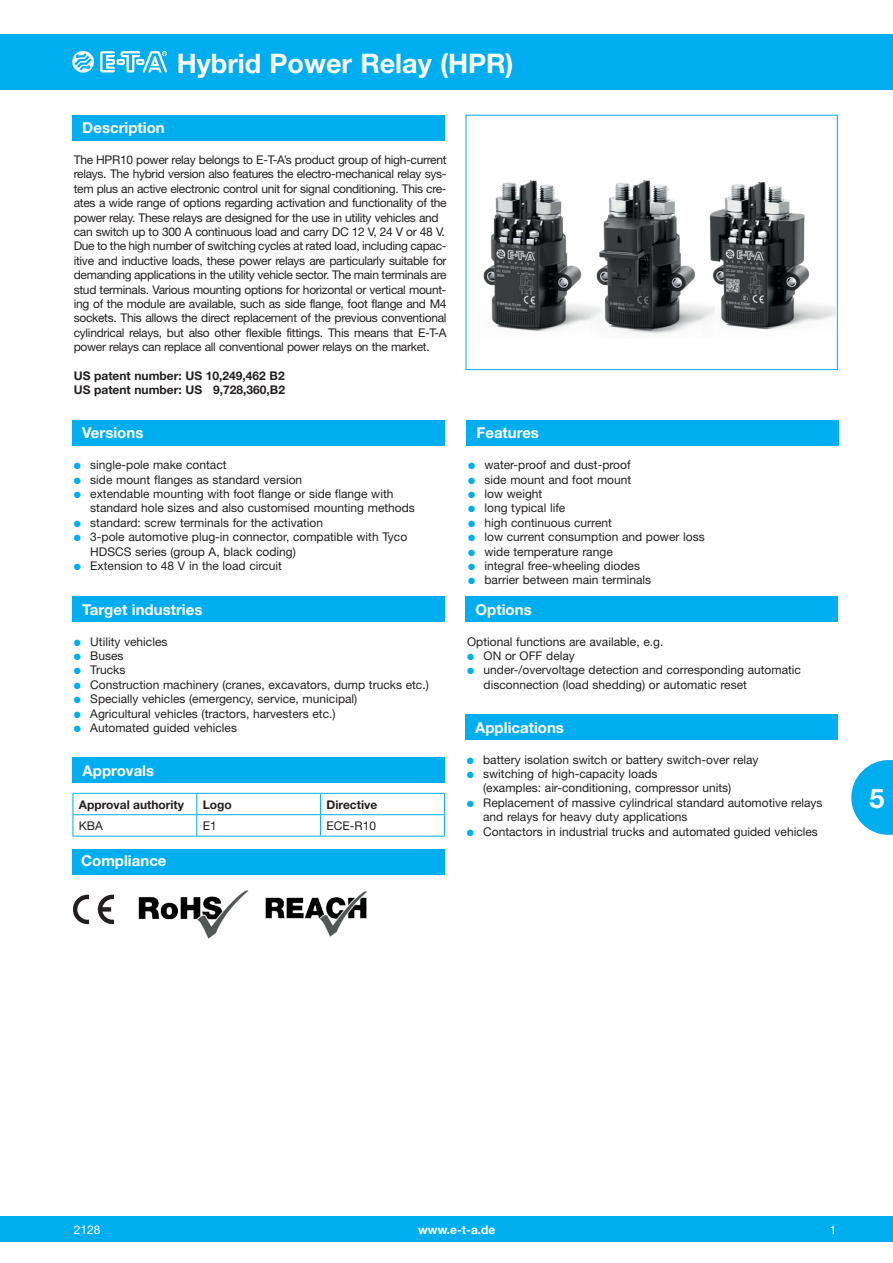
<style>
.page{position:relative;width:893px;height:1263px;background:#fff}
.page>*{position:absolute;margin:0;border:0;box-sizing:border-box;transform-origin:0 0}
.t1{font:700 27px "Helvetica Neue LT";color:#fff}
.t2{font:700 15px "Helvetica Neue LT";color:#fff}
.t3{font:12px/14.4px "Helvetica Neue LT";color:#231f20}
.t4{font:12px/14.4px "Helvetica Neue LT";letter-spacing:-.025em;color:#231f20}
.t5{font:700 12px/14.4px "Helvetica Neue LT";color:#231f20}
.t6{font:700 12px "Helvetica Neue LT";color:#fff}
.t7{font:12px "Helvetica Neue LT";color:#fff}
.t8{font:12px "Helvetica Neue LT";color:#fff;scale:.95 1}
.s1{color:#00aeef}
</style>
<div class="page">
<div style="left:0;top:1216px;width:893px;height:26px;background:#00aeef"></div>
<div style="left:0;top:34px;width:893px;height:55px;background:#00aeef"></div>
<svg style="left:72px;top:51px;width:22px;height:22px"></svg>
<svg style="left:100px;top:51px;width:67px;height:21px"></svg>
<svg style="left:851px;top:760px;width:42px;height:75px"></svg>
<div style="left:466px;top:115px;width:372px;height:255px;border:1px solid #00aeef"></div>
<div style="left:72px;top:115px;width:372px;height:25px;background:#00aeef"></div>
<div style="left:72px;top:420px;width:372px;height:25px;background:#00aeef"></div>
<div style="left:466px;top:596px;width:372px;height:26px;background:#00aeef"></div>
<div style="left:465px;top:714px;width:372px;height:26px;background:#00aeef"></div>
<div style="left:466px;top:420px;width:373px;height:25px;background:#00aeef"></div>
<div style="left:73px;top:757px;width:372px;height:26px;background:#00aeef"></div>
<hr style="left:73px;top:793px;width:124px;height:1px;background:#00aeef">
<hr style="left:197px;top:793px;width:124px;height:1px;background:#00aeef">
<hr style="left:321px;top:793px;width:124px;height:1px;background:#00aeef">
<hr style="left:73px;top:814px;width:124px;height:1px;background:#00aeef">
<svg style="left:73px;top:794px;width:1px;height:42px"></svg>
<hr style="left:197px;top:814px;width:124px;height:1px;background:#00aeef">
<svg style="left:196px;top:794px;width:1px;height:42px"></svg>
<hr style="left:321px;top:814px;width:124px;height:1px;background:#00aeef">
<svg style="left:320px;top:794px;width:1px;height:42px"></svg>
<svg style="left:444px;top:794px;width:1px;height:42px"></svg>
<hr style="left:73px;top:836px;width:124px;height:1px;background:#00aeef">
<hr style="left:197px;top:836px;width:124px;height:1px;background:#00aeef">
<hr style="left:321px;top:836px;width:124px;height:1px;background:#00aeef">
<div style="left:73px;top:849px;width:372px;height:26px;background:#00aeef"></div>
<img style="left:265px;top:891px;width:102px;height:46px">
<img style="left:138px;top:890px;width:111px;height:49px">
<svg style="left:73px;top:895px;width:16px;height:29px"></svg>
<svg style="left:98px;top:895px;width:16px;height:29px"></svg>
<div style="left:72px;top:596px;width:372px;height:26px;background:#00aeef"></div>
<img style="left:483px;top:180px;width:107px;height:151px">
<img style="left:590px;top:180px;width:111px;height:154px">
<img style="left:701px;top:181px;width:134px;height:149px">
<h1 class="t1" style="left:177px;top:46px;width:338px">Hybrid Power Relay (HPR)</h1>
<p class="t2" style="left:82px;top:119px;width:84px">Description</p>
<p class="t4" style="left:74px;top:152px;width:374px">The HPR10 power relay belongs to E-T-A’s product group of high-current relays. The hybrid version also features the electro-mechanical relay sys&shy;tem plus an active electronic control unit for signal conditioning. This cre&shy;ates a wide range of options regarding activation and functionality of the power relay. These relays are designed for the use in utility vehicles and can switch up to 300 A continuous load and carry DC 12 V, 24 V or 48 V.<br>Due to the high number of switching cycles at rated load, including capac&shy;itive and inductive loads, these power relays are particularly suitable for demanding applications in the utility vehicle sector. The main terminals are stud terminals. Various mounting options for horizontal or vertical mount&shy;ing of the module are available, such as side flange, foot flange and M4 sockets. This allows the direct replacement of the previous conventional cylindrical relays, but also other flexible fittings. This means that E-T-A power relays can replace all conventional power relays on the market.</p>
<p class="t5" style="left:74px;top:368px;width:213px">US patent number: US 10,249,462 B2<br>US patent number: US 9,728,360,B2</p>
<p class="t2" style="left:82px;top:424px;width:63px">Versions</p>
<p class="t3" style="left:74px;top:457px;width:154px"><span class="s1">●</span> single-pole make contact</p>
<p class="t3" style="left:74px;top:472px;width:230px"><span class="s1">●</span> side mount flanges as standard version</p>
<p class="t3" style="left:90px;top:486px;width:326px;text-indent:-17px"><span class="s1">●</span> extendable mounting with foot flange or side flange with standard hole sizes and also customised mounting methods</p>
<p class="t3" style="left:74px;top:515px;width:251px"><span class="s1">●</span> standard: screw terminals for the activation</p>
<p class="t3" style="left:90px;top:529px;width:318px;text-indent:-17px"><span class="s1">●</span> 3-pole automotive plug-in connector, compatible with Tyco<br>HDSCS series (group A, black coding)</p>
<p class="t3" style="left:74px;top:558px;width:210px"><span class="s1">●</span> Extension to 48 V in the load circuit</p>
<p class="t2" style="left:82px;top:600px;width:122px">Target industries</p>
<p class="t3" style="left:74px;top:634px;width:95px"><span class="s1">●</span> Utility vehicles</p>
<p class="t3" style="left:74px;top:648px;width:51px"><span class="s1">●</span> Buses</p>
<p class="t3" style="left:74px;top:663px;width:53px"><span class="s1">●</span> Trucks</p>
<p class="t3" style="left:74px;top:677px;width:357px"><span class="s1">●</span> Construction machinery (cranes, excavators, dump trucks etc.)</p>
<p class="t3" style="left:74px;top:692px;width:285px"><span class="s1">●</span> Specially vehicles (emergency, service, municipal)</p>
<p class="t3" style="left:74px;top:706px;width:263px"><span class="s1">●</span> Agricultural vehicles (tractors, harvesters etc.)</p>
<p class="t3" style="left:74px;top:720px;width:165px"><span class="s1">●</span> Automated guided vehicles</p>
<p class="t2" style="left:83px;top:761px;width:73px">Approvals</p>
<p class="t5" style="left:79px;top:797px;width:107px">Approval authority</p>
<p class="t5" style="left:203px;top:797px;width:31px">Logo</p>
<p class="t5" style="left:327px;top:797px;width:52px">Directive</p>
<p class="t3" style="left:79px;top:818px;width:25px">KBA</p>
<p class="t3" style="left:203px;top:818px;width:16px">E1</p>
<p class="t3" style="left:327px;top:818px;width:51px">ECE-R10</p>
<p class="t2" style="left:81px;top:852px;width:87px">Compliance</p>
<p class="t2" style="left:476px;top:424px;width:64px">Features</p>
<p class="t3" style="left:468px;top:457px;width:164px"><span class="s1">●</span> water-proof and dust-proof</p>
<p class="t3" style="left:468px;top:472px;width:165px"><span class="s1">●</span> side mount and foot mount</p>
<p class="t3" style="left:468px;top:486px;width:76px"><span class="s1">●</span> low weight</p>
<p class="t3" style="left:468px;top:501px;width:99px"><span class="s1">●</span> long typical life</p>
<p class="t3" style="left:468px;top:515px;width:145px"><span class="s1">●</span> high continuous current</p>
<p class="t3" style="left:468px;top:529px;width:238px"><span class="s1">●</span> low current consumption and power loss</p>
<p class="t3" style="left:468px;top:544px;width:146px"><span class="s1">●</span> wide temperature range</p>
<p class="t3" style="left:468px;top:558px;width:174px"><span class="s1">●</span> integral free-wheeling diodes</p>
<p class="t3" style="left:468px;top:573px;width:185px"><span class="s1">●</span> barrier between main terminals</p>
<p class="t2" style="left:476px;top:600px;width:58px">Options</p>
<p class="t3" style="left:467px;top:634px;width:198px">Optional functions are available, e.g.</p>
<p class="t3" style="left:467px;top:648px;width:109px"><span class="s1">●</span> ON or OFF delay</p>
<p class="t3" style="left:484px;top:663px;width:319px;text-indent:-17px"><span class="s1">●</span> under-/overvoltage detection and corresponding automatic disconnection (load shedding) or automatic reset</p>
<p class="t2" style="left:475px;top:718px;width:90px">Applications</p>
<p class="t3" style="left:467px;top:752px;width:293px"><span class="s1">●</span> battery isolation switch or battery switch-over relay</p>
<p class="t3" style="left:483px;top:766px;width:250px;text-indent:-17px"><span class="s1">●</span> switching of high-capacity loads<br>(examples: air-conditioning, compressor units)</p>
<p class="t3" style="left:483px;top:795px;width:341px;text-indent:-17px"><span class="s1">●</span> Replacement of massive cylindrical standard automotive relays and relays for heavy duty applications</p>
<p class="t3" style="left:467px;top:824px;width:353px"><span class="s1">●</span> Contactors in industrial trucks and automated guided vehicles</p>
<h1 class="t1" style="left:869px;top:782px;width:17px">5</h1>
<p class="t7" style="left:74px;top:1222px;width:28px">2128</p>
<p class="t6" style="left:418px;top:1222px;width:79px">www.e-t-a.de</p>
<p class="t8" style="left:830px;top:1222px;width:8px">1</p>
</div>
